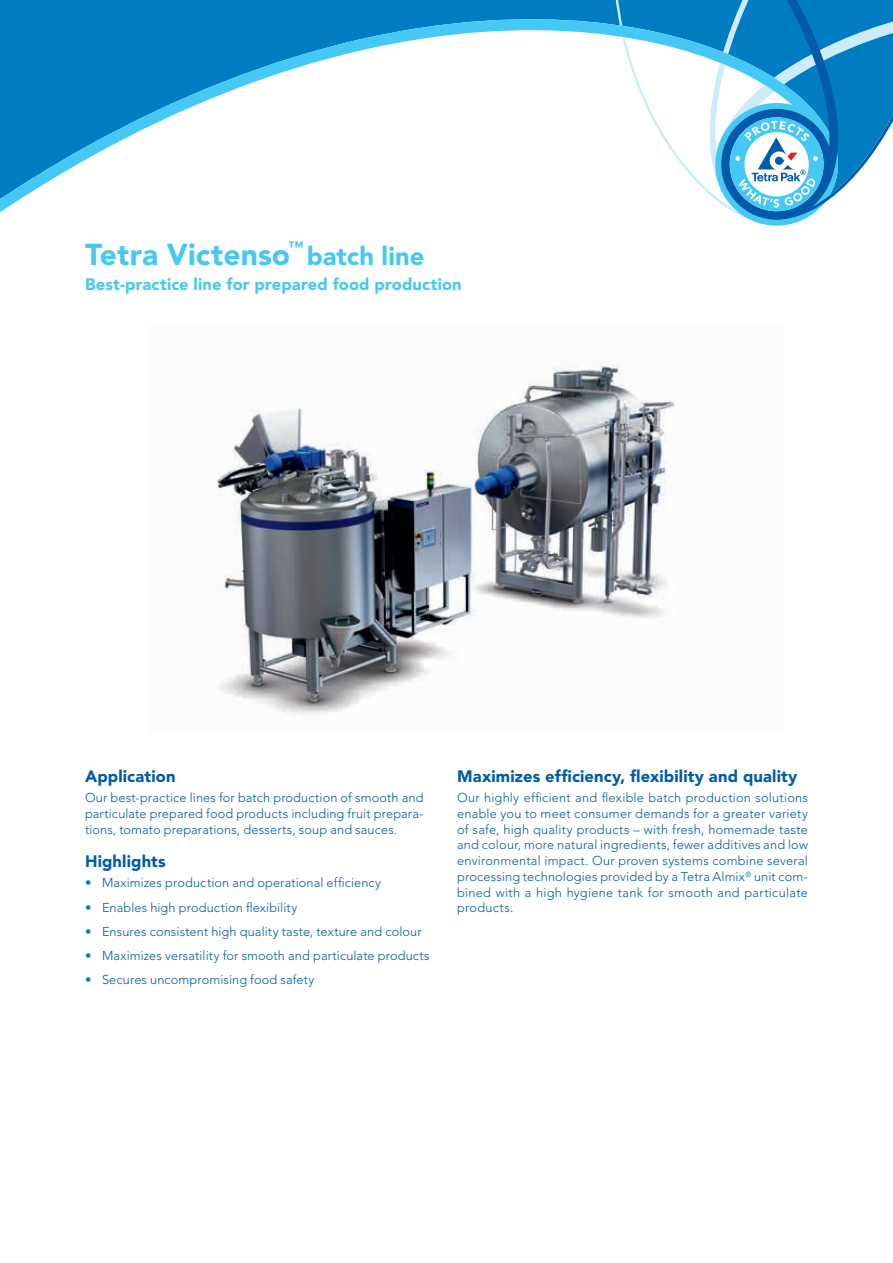
<style>
.page{position:relative;width:893px;height:1263px;background:#fff}
.page>*{position:absolute;margin:0;border:0;box-sizing:border-box;transform-origin:0 0}
.t1{font:900 30px "Avenir LT Std";color:#45c8f4}
.t2{font:900 25.5px "Avenir LT Std";letter-spacing:.005em;color:#45c8f4}
.t3{font:900 16.5px "Avenir LT Std";letter-spacing:.01em;color:#015aaa}
.t4{font:900 16.5px "Avenir LT Std";letter-spacing:.005em;color:#45c8f4}
.t5{font:300 12.75px/15.8px "Avenir LT Std";letter-spacing:.01em;color:#015aaa;text-align:justify}
.s1{color:#007cc2}
</style>
<div class="page">
<svg style="left:0;top:15px;width:83px;height:198px;background:#2792cd"></svg>
<svg style="left:83px;top:0;width:530px;height:161px"></svg>
<svg style="left:613px;top:0;width:280px;height:226px"></svg>
<img style="left:216px;top:365px;width:459px;height:350px">
<h1 class="t1" style="left:85px;top:236px;width:220px">Tetra Victenso<sup>™</sup></h1>
<h2 class="t2" style="left:307px;top:241px;width:119px">batch line</h2>
<p class="t4" style="left:85px;top:275px;width:378px">Best-practice line for prepared food production</p>
<p class="t3" style="left:85px;top:766px;width:92px">Application</p>
<p class="t5" style="left:85px;top:790px;width:340px">Our best-practice lines for batch production of smooth and particulate prepared food products including fruit prepara&shy;tions, tomato preparations, desserts, soup and sauces.</p>
<p class="t3" style="left:85px;top:852px;width:82px">Highlights</p>
<p class="t5" style="left:85px;top:875px;width:298px"><span class="s1">•</span> Maximizes production and operational efficiency</p>
<p class="t5" style="left:85px;top:899px;width:214px"><span class="s1">•</span> Enables high production flexibility</p>
<p class="t5" style="left:85px;top:924px;width:338px"><span class="s1">•</span> Ensures consistent high quality taste, texture and colour</p>
<p class="t5" style="left:85px;top:948px;width:346px"><span class="s1">•</span> Maximizes versatility for smooth and particulate products</p>
<p class="t5" style="left:85px;top:972px;width:231px"><span class="s1">•</span> Secures uncompromising food safety</p>
<p class="t3" style="left:457px;top:766px;width:342px">Maximizes efficiency, flexibility and quality</p>
<p class="t5" style="left:457px;top:790px;width:352px">Our highly efficient and flexible batch production solutions enable you to meet consumer demands for a greater variety of safe, high quality products – with fresh, homemade taste and colour, more natural ingredients, fewer additives and low environmental impact. Our proven systems combine several processing technologies provided by a Tetra Almix<sup>®</sup> unit com&shy;bined with a high hygiene tank for smooth and particulate products.</p>
</div>
